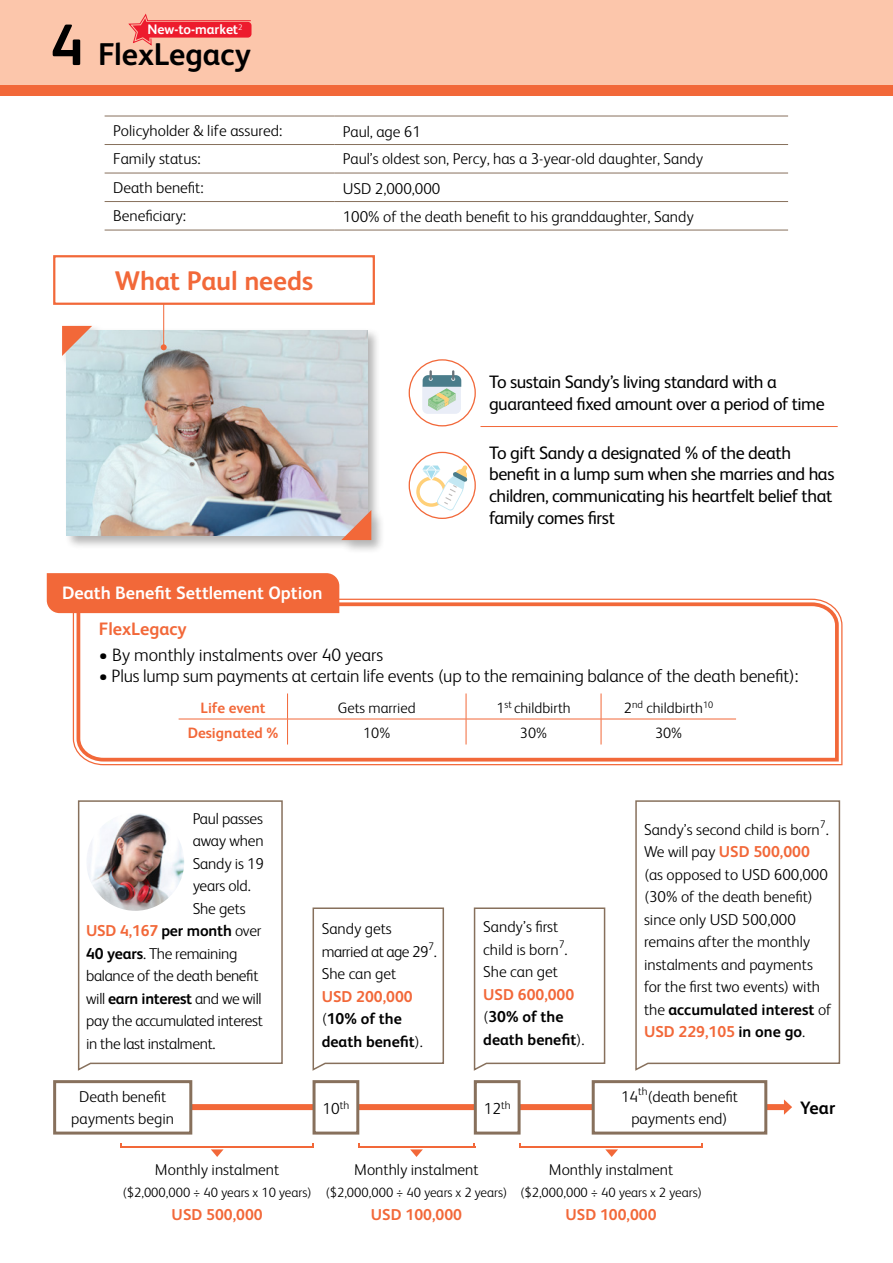
<style>
.page{position:relative;width:893px;height:1263px;background:#fff}
.page>*{position:absolute;margin:0;border:0;box-sizing:border-box;transform-origin:0 0}
.t1{font:700 31.5px "FS Albert Pro";letter-spacing:-.005em;color:#000}
.t2{font:700 27px "FS Albert Pro";letter-spacing:-.005em;color:#f26839}
.t3{font:18px/21.6px "FS Albert Pro";letter-spacing:-.025em;color:#000}
.t4{font:300 18px "FS Albert Pro";letter-spacing:-.01em;color:#000}
.t5{font:700 18px "FS Albert Pro";color:#fff}
.t6{font:700 18px "FS Albert Pro";color:#f26839}
.t7{font:700 18px "FS Albert Pro";color:#000}
.t8{font:300 16.05px "FS Albert Pro";color:#000}
.t9{font:300 15.75px/22.5px "FS Albert Pro";color:#000}
.t10{font:300 15.75px "FS Albert Pro";letter-spacing:-.02em;color:#000}
.t11{font:700 15.75px/22.5px "FS Albert Pro";color:#000}
.t12{font:700 15.75px "FS Albert Pro";color:#f26839}
.t13{font:300 15px "FS Albert Pro";color:#000}
.t14{font:700 15px "FS Albert Pro";color:#f26839}
.t15{font:700 13.8px "FS Albert Pro";color:#fff}
.t16{font:300 13.5px "FS Albert Pro";color:#000}
.s1{font-size:58.5px}
.s2{color:#000}
.s3{font-weight:300;color:#000}
.s4{font-weight:700}
.s5{color:#f26839}
.s6{font-weight:300}
.s7{font-weight:700;color:#f26839}
</style>
<div class="page">
<hr style="left:480px;top:426px;width:358px;height:1px;background:#f26839">
<div style="left:409px;top:359px;width:67px;height:67px;border:1px solid #f26839;border-radius:50%"></div>
<svg style="left:422px;top:370px;width:39px;height:44px;background:#b5cac5"></svg>
<svg style="left:409px;top:452px;width:66px;height:66px"></svg>
<div style="left:409px;top:452px;width:67px;height:67px;border:1px solid #f26839;border-radius:50%"></div>
<svg style="left:416px;top:465px;width:52px;height:46px"></svg>
<div style="left:0;top:0;width:893px;height:85px;background:#fcc6ab"></div>
<div style="left:0;top:85px;width:893px;height:11px;background:#f26839"></div>
<hr style="left:105px;top:116px;width:229px;height:1px;background:#87705c">
<hr style="left:334px;top:116px;width:454px;height:1px;background:#87705c">
<hr style="left:105px;top:144px;width:229px;height:1px;background:#87705c">
<hr style="left:334px;top:144px;width:454px;height:1px;background:#87705c">
<hr style="left:105px;top:173px;width:229px;height:1px;background:#87705c">
<hr style="left:334px;top:173px;width:454px;height:1px;background:#87705c">
<hr style="left:105px;top:201px;width:229px;height:1px;background:#87705c">
<hr style="left:334px;top:201px;width:454px;height:1px;background:#87705c">
<hr style="left:105px;top:230px;width:229px;height:1px;background:#87705c">
<hr style="left:334px;top:230px;width:454px;height:1px;background:#87705c">
<div style="left:88px;top:1104px;width:698px;height:6px;background:#f26839"></div>
<svg style="left:784px;top:1099px;width:8px;height:16px"></svg>
<div style="left:60px;top:324px;width:325px;height:230px;background:#000;opacity:.3"></div>
<img style="left:66px;top:330px;width:301px;height:206px">
<svg style="left:62px;top:326px;width:30px;height:30px"></svg>
<svg style="left:341px;top:510px;width:30px;height:30px"></svg>
<svg style="left:473px;top:907px;width:133px;height:164px"></svg>
<svg style="left:312px;top:907px;width:132px;height:164px"></svg>
<svg style="left:77px;top:800px;width:206px;height:271px"></svg>
<svg style="left:635px;top:800px;width:206px;height:271px"></svg>
<svg style="left:211px;top:1149px;width:13px;height:8px"></svg>
<hr style="left:121px;top:1146px;width:193px;height:1px;background:#f26839">
<svg style="left:410px;top:1149px;width:13px;height:8px"></svg>
<hr style="left:358px;top:1146px;width:117px;height:1px;background:#f26839">
<svg style="left:605px;top:1149px;width:13px;height:8px"></svg>
<hr style="left:519px;top:1146px;width:184px;height:1px;background:#f26839">
<div style="left:55px;top:1082px;width:136px;height:51px;background:#fff"></div>
<div style="left:53px;top:1080px;width:139px;height:54px;border:3px solid #87705c"></div>
<div style="left:314px;top:1082px;width:44px;height:51px;background:#fff"></div>
<div style="left:313px;top:1080px;width:46px;height:54px;border:3px solid #87705c"></div>
<div style="left:475px;top:1082px;width:44px;height:51px;background:#fff"></div>
<div style="left:474px;top:1080px;width:47px;height:54px;border:3px solid #87705c"></div>
<div style="left:53px;top:255px;width:322px;height:50px;border:2px solid #f26839"></div>
<div style="left:593px;top:1082px;width:173px;height:51px;background:#fff"></div>
<div style="left:592px;top:1080px;width:175px;height:54px;border:3px solid #87705c"></div>
<hr style="left:163px;top:304px;width:1px;height:43px;background:#f26839">
<svg style="left:161px;top:344px;width:6px;height:6px"></svg>
<svg style="left:72px;top:598px;width:771px;height:168px"></svg>
<svg style="left:75px;top:600px;width:766px;height:163px"></svg>
<div style="left:47px;top:573px;width:292px;height:40px;background:#f26839"></div>
<hr style="left:179px;top:719px;width:109px;height:1px;background:#f26839">
<hr style="left:288px;top:719px;width:178px;height:1px;background:#f26839">
<svg style="left:287px;top:693px;width:1px;height:51px"></svg>
<hr style="left:466px;top:719px;width:135px;height:1px;background:#f26839">
<svg style="left:466px;top:693px;width:1px;height:51px"></svg>
<hr style="left:601px;top:719px;width:135px;height:1px;background:#f26839">
<svg style="left:601px;top:693px;width:1px;height:51px"></svg>
<svg style="left:128px;top:13px;width:123px;height:33px"></svg>
<img style="left:86px;top:813px;width:98px;height:98px;border-radius:49px">
<p class="t15" style="left:147px;top:20px;width:97px">New-to-market<sup>2</sup></p>
<h1 class="t1" style="left:51px;top:32px;width:201px"><span class="s1">4</span> FlexLegacy</h1>
<p class="t9" style="left:113px;top:118px;width:171px">Policyholder &amp; life assured:</p>
<p class="t9" style="left:343px;top:119px;width:80px">Paul, age 61</p>
<p class="t9" style="left:113px;top:147px;width:89px">Family status:</p>
<p class="t9" style="left:343px;top:147px;width:362px">Paul’s oldest son, Percy, has a 3-year-old daughter, Sandy</p>
<p class="t9" style="left:113px;top:175px;width:92px">Death benefit:</p>
<p class="t9" style="left:343px;top:176px;width:99px">USD 2,000,000</p>
<p class="t9" style="left:113px;top:204px;width:75px">Beneficiary:</p>
<p class="t9" style="left:343px;top:205px;width:353px">100% of the death benefit to his granddaughter, Sandy</p>
<h2 class="t2" style="left:115px;top:262px;width:200px">What Paul needs</h2>
<p class="t5" style="left:62px;top:580px;width:262px">Death Benefit Settlement Option</p>
<p class="t3" style="left:489px;top:370px;width:337px">To sustain Sandy’s living standard with a guaranteed fixed amount over a period of time</p>
<p class="t3" style="left:489px;top:440px;width:347px">To gift Sandy a designated % of the death benefit in a lump sum when she marries and has children, communicating his heartfelt belief that family comes first</p>
<p class="t6" style="left:99px;top:617px;width:89px">FlexLegacy</p>
<p class="t4" style="left:99px;top:642px;width:286px">• By monthly instalments over 40 years</p>
<p class="t4" style="left:99px;top:663px;width:701px">• Plus lump sum payments at certain life events (up to the remaining balance of the death benefit):</p>
<p class="t14" style="left:201px;top:697px;width:66px">Life event</p>
<p class="t13" style="left:338px;top:697px;width:80px">Gets married</p>
<p class="t13" style="left:496px;top:697px;width:76px">1<sup>st</sup> childbirth</p>
<p class="t13" style="left:624px;top:697px;width:91px">2<sup>nd</sup> childbirth<sup>10</sup></p>
<p class="t14" style="left:188px;top:722px;width:92px">Designated %</p>
<p class="t13" style="left:363px;top:723px;width:29px">10%</p>
<p class="t13" style="left:520px;top:723px;width:29px">30%</p>
<p class="t13" style="left:655px;top:723px;width:29px">30%</p>
<p class="t9" style="left:193px;top:806px;width:72px">Paul passes</p>
<p class="t9" style="left:193px;top:828px;width:72px">away when</p>
<p class="t9" style="left:193px;top:851px;width:73px">Sandy is 19</p>
<p class="t9" style="left:193px;top:873px;width:60px">years old.</p>
<p class="t9" style="left:193px;top:896px;width:54px">She gets</p>
<p class="t12" style="left:86px;top:920px;width:177px">USD 4,167 <span class="s2">per month</span> <span class="s3">over</span></p>
<p class="t10" style="left:86px;top:942px;width:153px"><span class="s4">40 years</span>. The remaining</p>
<p class="t10" style="left:86px;top:965px;width:174px">balance of the death benefit</p>
<p class="t10" style="left:86px;top:987px;width:177px">will <span class="s4">earn interest</span> and we will</p>
<p class="t10" style="left:86px;top:1010px;width:178px">pay the accumulated interest</p>
<p class="t10" style="left:86px;top:1032px;width:131px">in the last instalment.</p>
<p class="t9" style="left:322px;top:916px;width:117px">Sandy gets married at age 29<sup>7</sup>.<br>She can get</p>
<p class="t11" style="left:322px;top:984px;width:103px"><span class="s5">USD 200,000 </span><span class="s6">(</span>10% of the death benefit<span class="s6">).</span></p>
<p class="t9" style="left:483px;top:914px;width:86px">Sandy’s first child is born<sup>7</sup>.<br>She can get</p>
<p class="t11" style="left:483px;top:982px;width:103px"><span class="s5">USD 600,000 </span><span class="s6">(</span>30% of the death benefit<span class="s6">).</span></p>
<p class="t9" style="left:71px;top:1084px;width:104px;text-align:center">Death benefit payments begin</p>
<p class="t8" style="left:322px;top:1098px;width:28px">10<sup>th</sup></p>
<p class="t8" style="left:484px;top:1098px;width:28px">12<sup>th</sup></p>
<p class="t9" style="left:644px;top:817px;width:189px">Sandy’s second child is born<sup>7</sup>.<br>We will pay <span class="s7">USD 500,000 </span>(as opposed to USD 600,000 (30% of the death benefit) since only USD 500,000 remains after the monthly instalments and payments for the first two events) with the <span class="s4">accumulated interest</span> of<br><span class="s7">USD 229,105</span> <span class="s4">in one go</span>.</p>
<p class="t9" style="left:621px;top:1084px;width:118px;text-align:center">14<sup>th</sup>(death benefit payments end)</p>
<p class="t7" style="left:800px;top:1095px;width:37px">Year</p>
<p class="t9" style="left:155px;top:1158px;width:126px">Monthly instalment</p>
<p class="t16" style="left:122px;top:1183px;width:191px">($2,000,000 ÷ 40 years x 10 years)</p>
<p class="t12" style="left:172px;top:1204px;width:93px">USD 500,000</p>
<p class="t9" style="left:354px;top:1157px;width:126px">Monthly instalment</p>
<p class="t16" style="left:325px;top:1183px;width:184px">($2,000,000 ÷ 40 years x 2 years)</p>
<p class="t12" style="left:371px;top:1204px;width:93px">USD 100,000</p>
<p class="t9" style="left:549px;top:1157px;width:126px">Monthly instalment</p>
<p class="t16" style="left:520px;top:1183px;width:184px">($2,000,000 ÷ 40 years x 2 years)</p>
<p class="t12" style="left:566px;top:1204px;width:93px">USD 100,000</p>
</div>
